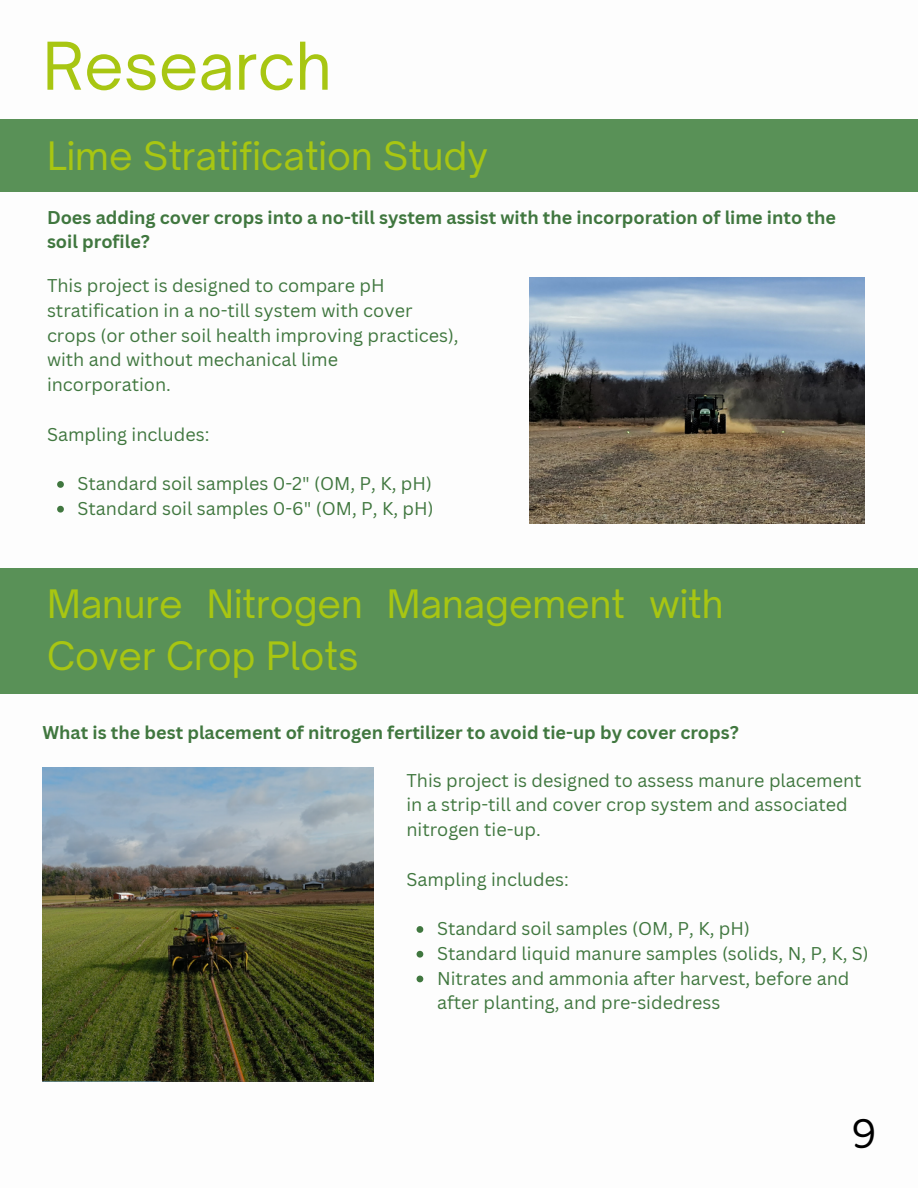
<style>
.page{position:relative;width:918px;height:1188px;background:#fff}
.page>*{position:absolute;margin:0;border:0;box-sizing:border-box;transform-origin:0 0}
.t1{font:63px "Open Sauce One";color:#a8c612}
.t2{font:39.15px "Binate Display";color:#000}
.t3{font:37.5px/51.8px "Open Sauce One";color:#a8c612}
.t4{font:18px/24.8px "Canva Sans";color:#40773f}
.t5{font:700 18px/24.8px "Canva Sans";color:#40773f}
</style>
<div class="page">
<div style="left:0;top:120px;width:918px;height:72px;background:#599157"></div>
<div style="left:0;top:568px;width:918px;height:125px;background:#599157"></div>
<img style="left:529px;top:277px;width:336px;height:246px">
<img style="left:42px;top:767px;width:331px;height:314px">
<svg style="left:57px;top:481px;width:7px;height:7px"></svg>
<svg style="left:57px;top:506px;width:7px;height:7px"></svg>
<svg style="left:417px;top:926px;width:6px;height:7px"></svg>
<svg style="left:417px;top:951px;width:6px;height:7px"></svg>
<svg style="left:417px;top:976px;width:6px;height:6px"></svg>
<h1 class="t1" style="left:42px;top:27px;width:291px">Research</h1>
<h3 class="t3" style="left:47px;top:130px;width:442px">Lime Stratification Study</h3>
<p class="t5" style="left:47px;top:204px;width:790px">Does adding cover crops into a no-till system assist with the incorporation of lime into the soil profile?</p>
<p class="t4" style="left:47px;top:273px;width:413px">This project is designed to compare pH stratification in a no-till system with cover crops (or other soil health improving practices), with and without mechanical lime incorporation.</p>
<p class="t4" style="left:47px;top:421px;width:164px">Sampling includes:</p>
<p class="t4" style="left:78px;top:471px;width:358px">Standard soil samples 0-2" (OM, P, K, pH)<br>Standard soil samples 0-6" (OM, P, K, pH)</p>
<h3 class="t3" style="left:47px;top:578px;width:678px">Manure Nitrogen Management with<br>Cover Crop Plots</h3>
<p class="t5" style="left:42px;top:720px;width:698px">What is the best placement of nitrogen fertilizer to avoid tie-up by cover crops?</p>
<p class="t4" style="left:406px;top:767px;width:457px">This project is designed to assess manure placement in a strip-till and cover crop system and associated nitrogen tie-up.</p>
<p class="t4" style="left:406px;top:866px;width:164px">Sampling includes:</p>
<p class="t4" style="left:437px;top:916px;width:433px">Standard soil samples (OM, P, K, pH)<br>Standard liquid manure samples (solids, N, P, K, S)<br>Nitrates and ammonia after harvest, before and after planting, and pre-sidedress</p>
<h2 class="t2" style="left:852px;top:1096px;width:25px">9</h2>
</div>
